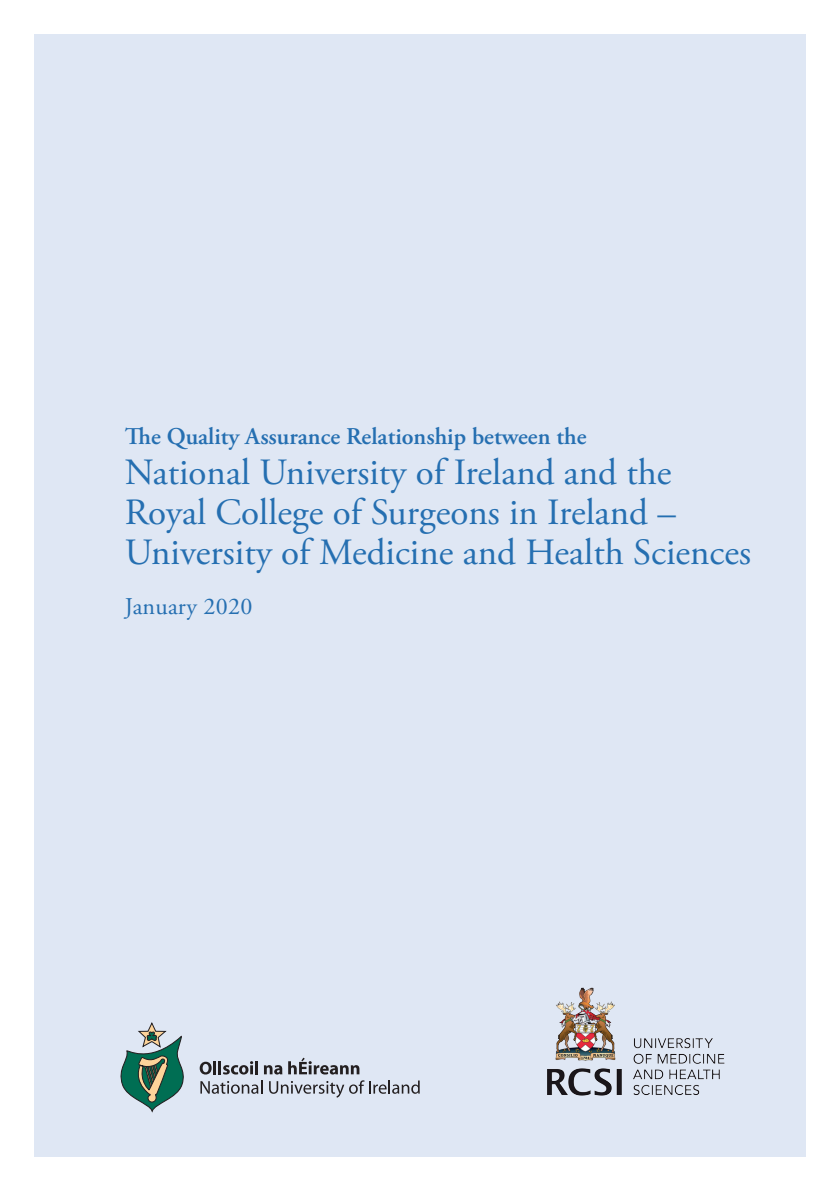
<style>
.page{position:relative;width:840px;height:1191px;background:#fff}
.page>*{position:absolute;margin:0;border:0;box-sizing:border-box;transform-origin:0 0}
.t1{font:37px/40px "Adobe Garamond Pro";color:#256fb1}
.t2{font:600 24px "Adobe Garamond Pro";color:#256fb1}
.t3{font:24px "Adobe Garamond Pro";letter-spacing:.01em;color:#256fb1}
</style>
<div class="page">
<div style="left:34px;top:34px;width:771px;height:1123px;background:#dfe7f4"></div>
<svg style="left:199px;top:1061px;width:59px;height:13px"></svg>
<svg style="left:264px;top:1065px;width:18px;height:9px"></svg>
<svg style="left:200px;top:1080px;width:62px;height:13px"></svg>
<svg style="left:269px;top:1080px;width:150px;height:17px"></svg>
<svg style="left:288px;top:1057px;width:71px;height:17px"></svg>
<svg style="left:120px;top:1022px;width:64px;height:90px"></svg>
<img style="left:547px;top:987px;width:178px;height:109px">
<p class="t2" style="left:125px;top:422px;width:463px">The Quality Assurance Relationship between the</p>
<p class="t1" style="left:125px;top:453px;width:627px">National University of Ireland and the<br>Royal College of Surgeons in Ireland –<br>University of Medicine and Health Sciences</p>
<p class="t3" style="left:125px;top:592px;width:129px">January 2020</p>
</div>
